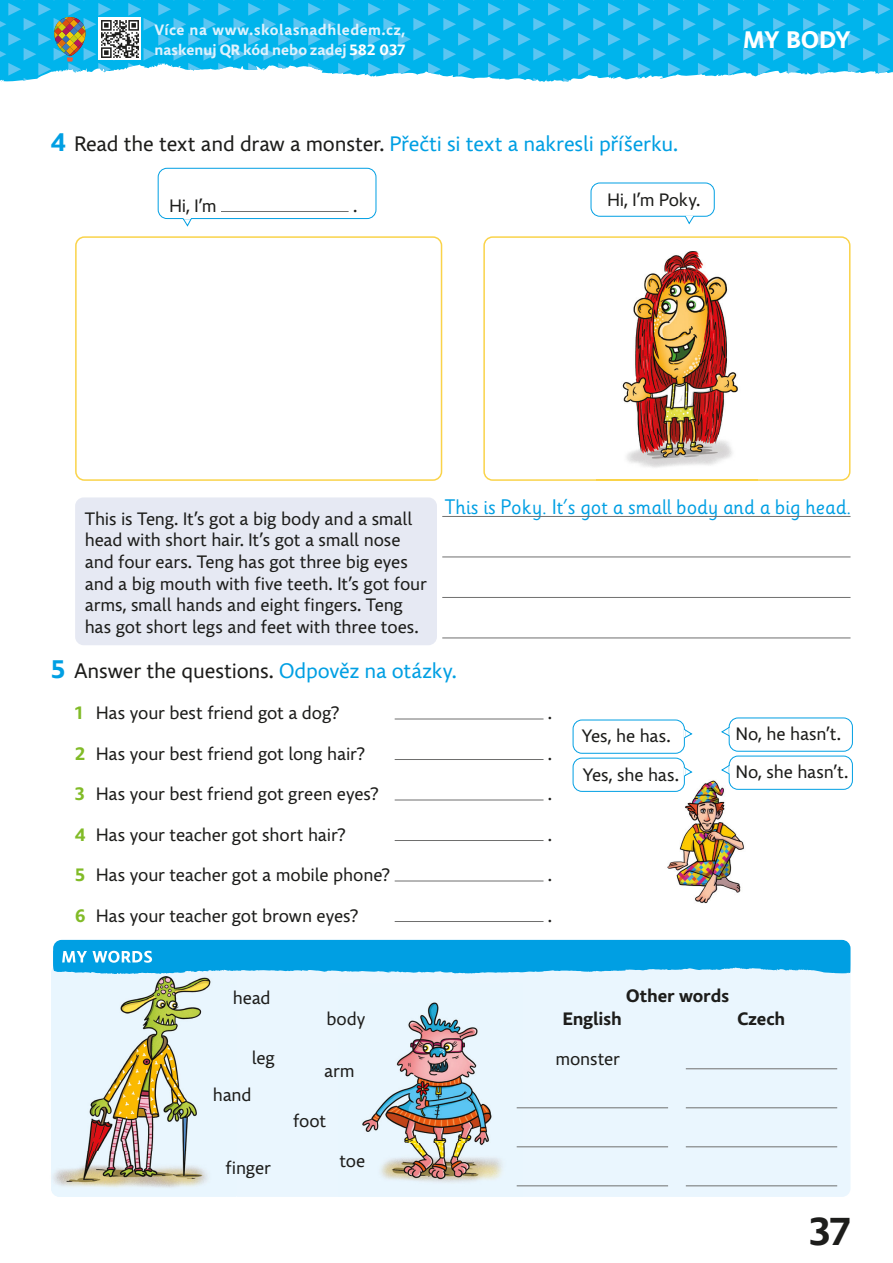
<style>
.page{position:relative;width:893px;height:1263px;background:#fff}
.page>*{position:absolute;margin:0;border:0;box-sizing:border-box;transform-origin:0 0}
.t1{font:700 39px "Comenia Sans";color:#1d1d1b}
.t2{font:700 24px "Comenia Sans";letter-spacing:.005em;color:#fff}
.t3{font:21px "Comenia Sans";letter-spacing:-.005em;color:#009fe3}
.t4{font:21px "Sassoon Infant CZ VK";color:#009fe3}
.t5{font:21px "Comenia Sans";letter-spacing:-.01em;color:#1d1d1b}
.t6{font:18px/21.6px "Comenia Sans";letter-spacing:-.005em;color:#1d1d1b}
.t7{font:700 18px "Comenia Sans";letter-spacing:-.005em;color:#1d1d1b}
.t8{font:700 15px/19.5px "Comenia Sans";letter-spacing:.025em;color:#e0f2fd}
.s1{color:#fff}
.s2{font-weight:700;font-size:25.5px}
.s3{color:#1d1d1b}
.s4{font-weight:700;font-size:25.5px;color:#009fe3}
.s5{color:#009fe3}
.s6{font-weight:700;color:#81bb27}
</style>
<div class="page">
<svg style="left:0;top:0;width:890px;height:82px;background:#2bbdec"></svg>
<img style="left:99px;top:18px;width:42px;height:42px">
<div style="left:75px;top:497px;width:362px;height:148px;background:#e6e9f3;border-radius:9px"></div>
<div style="left:158px;top:168px;width:218px;height:51px;border:1px solid #009fe3;border-radius:9px"></div>
<svg style="left:182px;top:218px;width:10px;height:9px"></svg>
<div style="left:591px;top:183px;width:124px;height:34px;border:1px solid #009fe3;border-radius:9px"></div>
<svg style="left:684px;top:215px;width:11px;height:10px"></svg>
<img style="left:667px;top:775px;width:77px;height:129px">
<div style="left:573px;top:720px;width:112px;height:34px;border:1px solid #009fe3;border-radius:9px"></div>
<svg style="left:684px;top:728px;width:9px;height:11px"></svg>
<div style="left:729px;top:718px;width:124px;height:34px;border:1px solid #009fe3;border-radius:9px"></div>
<svg style="left:721px;top:726px;width:9px;height:11px"></svg>
<div style="left:573px;top:758px;width:111px;height:33px;background:#fff;border-radius:9px"></div>
<div style="left:573px;top:758px;width:112px;height:34px;border:1px solid #009fe3;border-radius:9px"></div>
<svg style="left:684px;top:766px;width:9px;height:11px"></svg>
<div style="left:729px;top:756px;width:123px;height:33px;background:#fff;border-radius:9px"></div>
<div style="left:729px;top:756px;width:124px;height:34px;border:1px solid #009fe3;border-radius:9px"></div>
<svg style="left:721px;top:764px;width:9px;height:11px"></svg>
<div style="left:75px;top:236px;width:367px;height:245px;border:2px solid #fad349;border-radius:9px"></div>
<svg style="left:483px;top:236px;width:367px;height:245px"></svg>
<hr style="left:442px;top:516px;width:408px;height:1px;background:#6f6f6e">
<hr style="left:442px;top:557px;width:408px;height:1px;background:#6f6f6e">
<hr style="left:442px;top:597px;width:408px;height:1px;background:#6f6f6e">
<hr style="left:442px;top:638px;width:408px;height:1px;background:#6f6f6e">
<hr style="left:395px;top:719px;width:148px;height:1px;background:#6f6f6e">
<hr style="left:395px;top:759px;width:148px;height:1px;background:#6f6f6e">
<hr style="left:395px;top:800px;width:148px;height:1px;background:#6f6f6e">
<hr style="left:395px;top:840px;width:148px;height:1px;background:#6f6f6e">
<hr style="left:395px;top:881px;width:148px;height:1px;background:#6f6f6e">
<hr style="left:395px;top:921px;width:148px;height:1px;background:#6f6f6e">
<div style="left:51px;top:965px;width:799px;height:232px;background:#eaf6fe;border-radius:9px"></div>
<svg style="left:53px;top:940px;width:797px;height:34px;background:#12a5e5"></svg>
<img style="left:51px;top:970px;width:186px;height:225px">
<img style="left:53px;top:951px;width:72px;height:23px">
<img style="left:152px;top:951px;width:1px;height:12px">
<img style="left:62px;top:951px;width:90px;height:12px">
<img style="left:362px;top:1002px;width:160px;height:185px">
<img style="left:596px;top:240px;width:162px;height:239px">
<img style="left:596px;top:479px;width:162px;height:2px">
<hr style="left:221px;top:211px;width:128px;height:1px;background:#6f6f6e">
<hr style="left:517px;top:1107px;width:151px;height:1px;background:#6f6f6e">
<hr style="left:517px;top:1146px;width:151px;height:1px;background:#6f6f6e">
<hr style="left:517px;top:1185px;width:151px;height:1px;background:#6f6f6e">
<hr style="left:686px;top:1068px;width:151px;height:1px;background:#6f6f6e">
<hr style="left:686px;top:1107px;width:151px;height:1px;background:#6f6f6e">
<hr style="left:686px;top:1146px;width:151px;height:1px;background:#6f6f6e">
<hr style="left:686px;top:1185px;width:151px;height:1px;background:#6f6f6e">
<p class="t8" style="left:154px;top:21px;width:252px">Více na www.skolasnadhledem.cz, naskenuj QR kód nebo zadej <span class="s1">582 037</span></p>
<p class="t3" style="left:51px;top:136px;width:629px"><span class="s2">4</span> <span class="s3">Read the text and draw a monster.</span> Přečti si text a nakresli příšerku.</p>
<p class="t6" style="left:169px;top:196px;width:49px">Hi, I’m</p>
<p class="t6" style="left:607px;top:190px;width:94px">Hi, I’m Poky.</p>
<p class="t6" style="left:353px;top:196px;width:6px">.</p>
<h2 class="t2" style="left:743px;top:31px;width:108px">MY BODY</h2>
<p class="t6" style="left:85px;top:509px;width:344px">This is Teng. It’s got a big body and a small head with short hair. It’s got a small nose and four ears. Teng has got three big eyes and a big mouth with five teeth. It’s got four arms, small hands and eight fingers. Teng has got short legs and feet with three toes.</p>
<p class="t4" style="left:444px;top:499px;width:408px">This is Poky. It’s got a small body and a big head.</p>
<p class="t5" style="left:51px;top:663px;width:407px"><span class="s4">5</span> Answer the questions. <span class="s5">Odpověz na otázky.</span></p>
<p class="t6" style="left:75px;top:704px;width:266px"><span class="s6">1</span> Has your best friend got a dog?</p>
<p class="t6" style="left:548px;top:704px;width:6px">.</p>
<p class="t6" style="left:75px;top:744px;width:291px"><span class="s6">2</span> Has your best friend got long hair?</p>
<p class="t6" style="left:548px;top:744px;width:6px">.</p>
<p class="t6" style="left:75px;top:785px;width:305px"><span class="s6">3</span> Has your best friend got green eyes?</p>
<p class="t6" style="left:548px;top:785px;width:6px">.</p>
<p class="t6" style="left:75px;top:825px;width:272px"><span class="s6">4</span> Has your teacher got short hair?</p>
<p class="t6" style="left:548px;top:825px;width:6px">.</p>
<p class="t6" style="left:75px;top:866px;width:316px"><span class="s6">5</span> Has your teacher got a mobile phone?</p>
<p class="t6" style="left:548px;top:866px;width:6px">.</p>
<p class="t6" style="left:75px;top:906px;width:284px"><span class="s6">6</span> Has your teacher got brown eyes?</p>
<p class="t6" style="left:548px;top:906px;width:6px">.</p>
<p class="t6" style="left:582px;top:717px;width:99px;line-height:39.6px">Yes, he has.<br>Yes, she has.</p>
<p class="t6" style="left:736px;top:716px;width:114px;line-height:38.5px">No, he hasn’t.<br>No, she hasn’t.</p>
<p class="t6" style="left:233px;top:988px;width:39px">head</p>
<p class="t6" style="left:326px;top:1009px;width:41px">body</p>
<p class="t7" style="left:626px;top:989px;width:104px">Other words</p>
<p class="t7" style="left:563px;top:1012px;width:61px">English</p>
<p class="t7" style="left:738px;top:1012px;width:49px">Czech</p>
<p class="t6" style="left:252px;top:1048px;width:25px">leg</p>
<p class="t6" style="left:213px;top:1086px;width:40px">hand</p>
<p class="t6" style="left:324px;top:1061px;width:32px">arm</p>
<p class="t6" style="left:293px;top:1111px;width:35px">foot</p>
<p class="t6" style="left:225px;top:1158px;width:47px">finger</p>
<p class="t6" style="left:339px;top:1151px;width:27px">toe</p>
<p class="t6" style="left:555px;top:1049px;width:66px">monster</p>
<h1 class="t1" style="left:810px;top:1217px;width:42px">37</h1>
</div>
